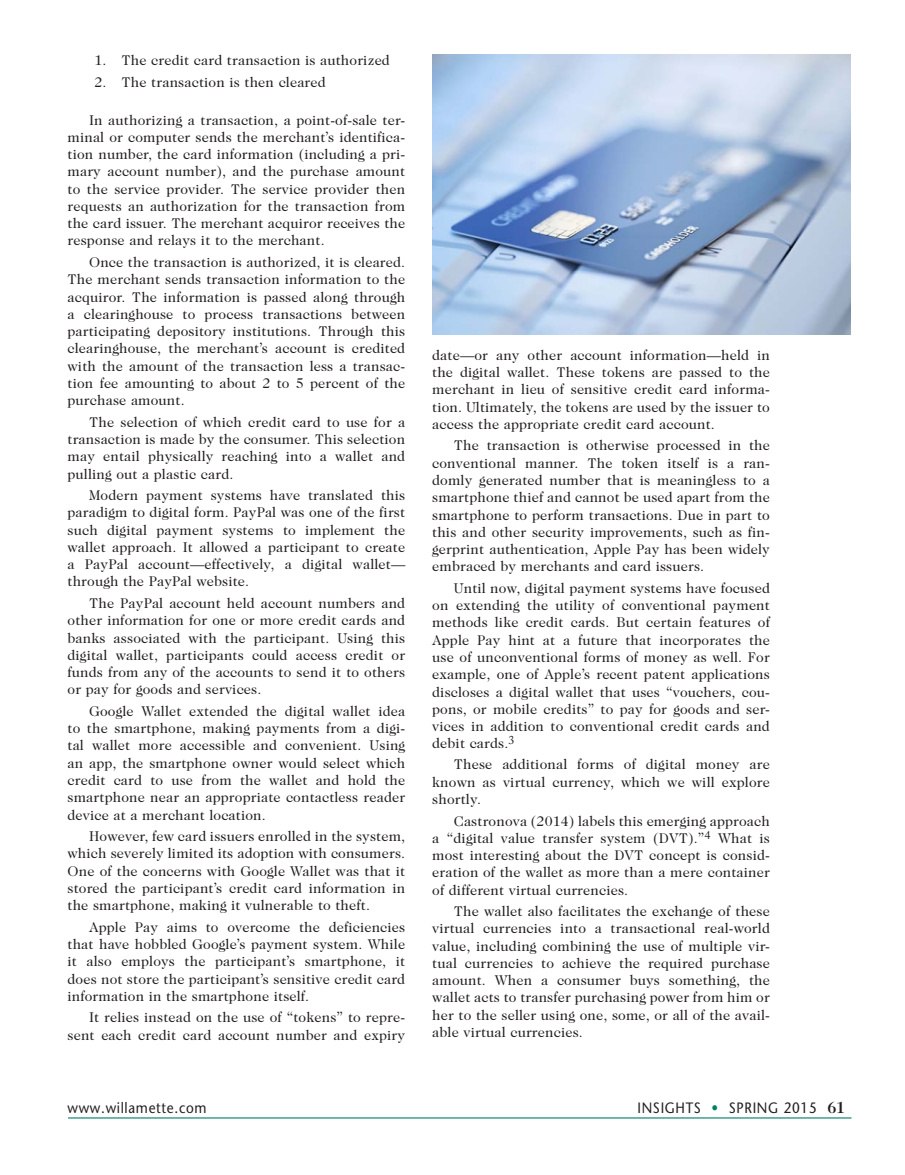
<style>
.page{position:relative;width:905px;height:1175px;background:#fff}
.page>*{position:absolute;margin:0;border:0;box-sizing:border-box;transform-origin:0 0}
.t1{font:15px "Stone Sans";letter-spacing:.05em;color:#231f20;scale:.9 1}
.body{font:14.25px/17.2px "Caslon Two Twenty Four";letter-spacing:.01em;color:#231f20;text-align:justify}
.body_w_bullets{font:14.25px "Caslon Two Twenty Four";letter-spacing:.01em;color:#231f20}
.s1{color:#008066}
.s2{font-family:"Caslon Two Twenty Four";font-weight:700;font-size:16.5px}
</style>
<div class="page">
<hr style="left:68px;top:1117px;width:783px;height:1px;background:#008066">
<img style="left:432px;top:54px;width:418px;height:281px">
<p class="body_w_bullets" style="left:94px;top:52px;width:297px">1. The credit card transaction is authorized</p>
<p class="body_w_bullets" style="left:94px;top:74px;width:233px">2. The transaction is then cleared</p>
<p class="body" style="left:67px;top:111px;width:339px;text-indent:22px">In authorizing a transaction, a point-of-sale ter&shy;minal or computer sends the merchant’s identifica&shy;tion number, the card information (including a pri&shy;mary account number), and the purchase amount to the service provider. The service provider then requests an authorization for the transaction from the card issuer. The merchant acquiror receives the response and relays it to the merchant.</p>
<p class="body" style="left:67px;top:253px;width:339px;text-indent:22px">Once the transaction is authorized, it is cleared.<br>The merchant sends transaction information to the acquiror. The information is passed along through a clearinghouse to process transactions between participating depository institutions. Through this clearinghouse, the merchant’s account is credited with the amount of the transaction less a transac&shy;tion fee amounting to about 2 to 5 percent of the purchase amount.</p>
<p class="body" style="left:67px;top:413px;width:339px;text-indent:22px">The selection of which credit card to use for a transaction is made by the consumer. This selection may entail physically reaching into a wallet and pulling out a plastic card.</p>
<p class="body" style="left:67px;top:486px;width:339px;text-indent:22px">Modern payment systems have translated this paradigm to digital form. PayPal was one of the first such digital payment systems to implement the wallet approach. It allowed a participant to create a PayPal account—effectively, a digital wallet— through the PayPal website.</p>
<p class="body" style="left:67px;top:594px;width:339px;text-indent:22px">The PayPal account held account numbers and other information for one or more credit cards and banks associated with the participant. Using this digital wallet, participants could access credit or funds from any of the accounts to send it to others or pay for goods and services.</p>
<p class="body" style="left:67px;top:702px;width:339px;text-indent:22px">Google Wallet extended the digital wallet idea to the smartphone, making payments from a digi&shy;tal wallet more accessible and convenient. Using an app, the smartphone owner would select which credit card to use from the wallet and hold the smartphone near an appropriate contactless reader device at a merchant location.</p>
<p class="body" style="left:67px;top:827px;width:339px;text-indent:22px">However, few card issuers enrolled in the system, which severely limited its adoption with consumers.<br>One of the concerns with Google Wallet was that it stored the participant’s credit card information in the smartphone, making it vulnerable to theft.</p>
<p class="body" style="left:67px;top:918px;width:339px;text-indent:22px">Apple Pay aims to overcome the deficiencies that have hobbled Google’s payment system. While it also employs the participant’s smartphone, it does not store the participant’s sensitive credit card information in the smartphone itself.</p>
<p class="body" style="left:67px;top:1008px;width:339px;text-align:right">It relies instead on the use of “tokens” to repre&shy;sent each credit card account number and expiry</p>
<p class="body" style="left:432px;top:346px;width:339px">date—or any other account information—held in the digital wallet. These tokens are passed to the merchant in lieu of sensitive credit card informa&shy;tion. Ultimately, the tokens are used by the issuer to access the appropriate credit card account.</p>
<p class="body" style="left:432px;top:437px;width:339px;text-indent:22px">The transaction is otherwise processed in the conventional manner. The token itself is a ran&shy;domly generated number that is meaningless to a smartphone thief and cannot be used apart from the smartphone to perform transactions. Due in part to this and other security improvements, such as fin&shy;gerprint authentication, Apple Pay has been widely embraced by merchants and card issuers.</p>
<p class="body" style="left:432px;top:579px;width:339px;text-indent:22px">Until now, digital payment systems have focused on extending the utility of conventional payment methods like credit cards. But certain features of Apple Pay hint at a future that incorporates the use of unconventional forms of money as well. For example, one of Apple’s recent patent applications discloses a digital wallet that uses “vouchers, cou&shy;pons, or mobile credits” to pay for goods and ser&shy;vices in addition to conventional credit cards and debit cards.<sup>3</sup></p>
<p class="body" style="left:432px;top:755px;width:339px;text-indent:22px">These additional forms of digital money are known as virtual currency, which we will explore shortly.</p>
<p class="body" style="left:432px;top:812px;width:339px;text-indent:22px">Castronova (2014) labels this emerging approach a “digital value transfer system (DVT).”<sup>4</sup> What is most interesting about the DVT concept is consid&shy;eration of the wallet as more than a mere container of different virtual currencies.</p>
<p class="body" style="left:432px;top:902px;width:339px;text-indent:22px">The wallet also facilitates the exchange of these virtual currencies into a transactional real-world value, including combining the use of multiple vir&shy;tual currencies to achieve the required purchase amount. When a consumer buys something, the wallet acts to transfer purchasing power from him or her to the seller using one, some, or all of the avail&shy;able virtual currencies.</p>
<p class="t1" style="left:68px;top:1098px;width:156px">www.willamette. com</p>
<p class="t1" style="left:637px;top:1098px;width:232px">INSIGHTS <span class="s1">•</span> SPRING 2015 <span class="s2">61</span></p>
</div>
